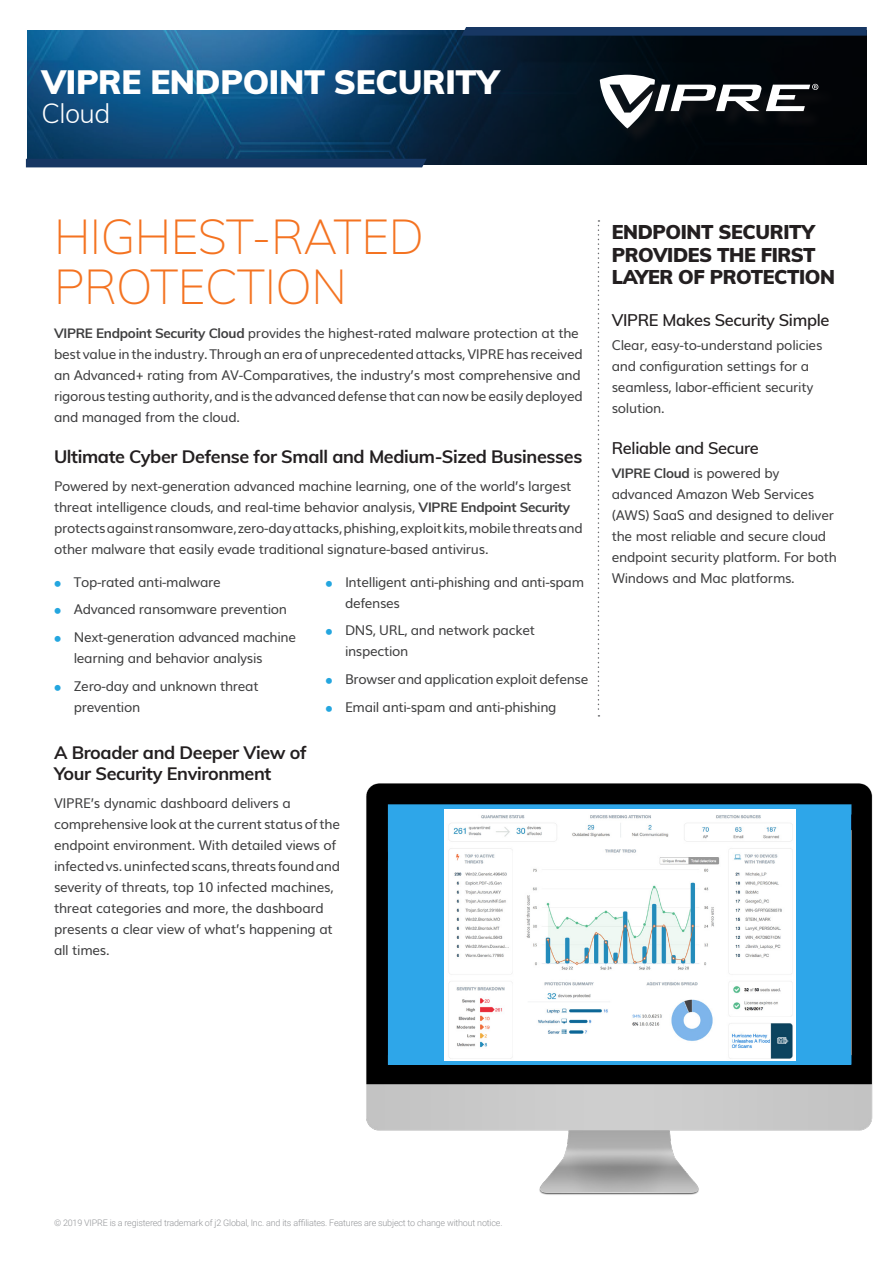
<style>
.page{position:relative;width:893px;height:1263px;background:#fff}
.page>*{position:absolute;margin:0;border:0;box-sizing:border-box;transform-origin:0 0}
.t1{font:200 48px/49.5px "Muli";letter-spacing:-.01em;color:#f47321}
.DS_title_1{font:900 33px "Muli";letter-spacing:-.01em;color:#fff}
.DS_title_2{font:300 27px "Muli";letter-spacing:-.02em;color:#fff}
.h1_-_sidebar{font:900 19.5px/22.5px "Muli";letter-spacing:-.02em;color:#231f20}
.t2{font:700 18px/21px "Muli";letter-spacing:-.02em;color:#231f20}
.h2_-_sidebar{font:600 16.5px "Muli";letter-spacing:-.02em;color:#231f20}
.body_copy{font:13.5px/21px "Muli";letter-spacing:-.02em;color:#3e3e3f}
.t3{font:300 9px "Roboto";letter-spacing:-.02em;color:#939598}
.s1{font-weight:700}
</style>
<div class="page">
<svg style="left:27px;top:30px;width:839px;height:134px;background:#0b3555"></svg>
<div style="left:603px;top:77px;width:233px;height:69px;background:#231f20;opacity:.5"></div>
<svg style="left:600px;top:75px;width:218px;height:53px"></svg>
<svg style="left:462px;top:27px;width:405px;height:9px;background:#163560"></svg>
<div style="left:26px;top:159px;width:401px;height:8px;background:#173763"></div>
<svg style="left:598px;top:220px;width:1px;height:497px"></svg>
<img style="left:366px;top:783px;width:507px;height:412px">
<div style="left:389px;top:805px;width:462px;height:259px;background:#2ea6e9"></div>
<img style="left:444px;top:809px;width:351px;height:252px">
<p class="DS_title_1" style="left:41px;top:58px;width:459px">VIPRE ENDPOINT SECURITY</p>
<p class="DS_title_2" style="left:41px;top:94px;width:70px">Cloud</p>
<p class="t1" style="left:54px;top:210px;width:371px">HIGHEST-RATED<br>PROTECTION</p>
<p class="body_copy" style="left:54px;top:322px;width:530px"><span class="s1">VIPRE Endpoint Security Cloud</span> provides the highest-rated malware protection at the best value in the industry. Through an era of unprecedented attacks, VIPRE has received an Advanced+ rating from AV-Comparatives, the industry’s most comprehensive and rigorous testing authority, and is the advanced defense that can now be easily deployed and managed from the cloud.</p>
<p class="t2" style="left:54px;top:446px;width:530px">Ultimate Cyber Defense for Small and Medium-Sized Businesses</p>
<p class="body_copy" style="left:54px;top:475px;width:530px">Powered by next-generation advanced machine learning, one of the world’s largest threat intelligence clouds, and real-time behavior analysis, <span class="s1">VIPRE Endpoint Security </span>protects against ransomware, zero-day attacks, phishing, exploit kits, mobile threats and other malware that easily evade traditional signature-based antivirus.</p>
<p class="body_copy" style="left:74px;top:570px;width:148px">Top-rated anti-malware</p>
<p class="body_copy" style="left:74px;top:598px;width:215px">Advanced ransomware prevention</p>
<p class="body_copy" style="left:74px;top:626px;width:224px">Next-generation advanced machine learning and behavior analysis</p>
<p class="body_copy" style="left:74px;top:674px;width:186px">Zero-day and unknown threat prevention</p>
<p class="body_copy" style="left:345px;top:570px;width:241px">Intelligent anti-phishing and anti-spam defenses</p>
<p class="body_copy" style="left:345px;top:619px;width:192px">DNS, URL, and network packet inspection</p>
<p class="body_copy" style="left:345px;top:668px;width:245px">Browser and application exploit defense</p>
<p class="body_copy" style="left:345px;top:695px;width:213px">Email anti-spam and anti-phishing</p>
<p class="t2" style="left:54px;top:741px;width:254px">A Broader and Deeper View of<br>Your Security Environment</p>
<p class="body_copy" style="left:54px;top:792px;width:288px">VIPRE’s dynamic dashboard delivers a comprehensive look at the current status of the endpoint environment. With detailed views of infected vs. uninfected scans, threats found and severity of threats, top 10 infected machines, threat categories and more, the dashboard presents a clear view of what’s happening at all times.</p>
<p class="h1_-_sidebar" style="left:612px;top:220px;width:225px">ENDPOINT SECURITY<br>PROVIDES THE FIRST<br>LAYER OF PROTECTION</p>
<p class="h2_-_sidebar" style="left:612px;top:308px;width:219px">VIPRE Makes Security Simple</p>
<p class="body_copy" style="left:612px;top:333px;width:212px">Clear, easy-to-understand policies and configuration settings for a seamless, labor-efficient security solution.</p>
<p class="h2_-_sidebar" style="left:612px;top:436px;width:149px">Reliable and Secure</p>
<p class="body_copy" style="left:612px;top:462px;width:227px"><span class="s1">VIPRE Cloud</span> is powered by advanced Amazon Web Services (AWS) SaaS and designed to deliver the most reliable and secure cloud endpoint security platform. For both<br>Windows and Mac platforms.</p>
<p class="t3" style="left:54px;top:1217px;width:450px">© 2019 VIPRE is a registered trademark of j2 Global, Inc. and its affiliates. Features are subject to change without notice.</p>
</div>
